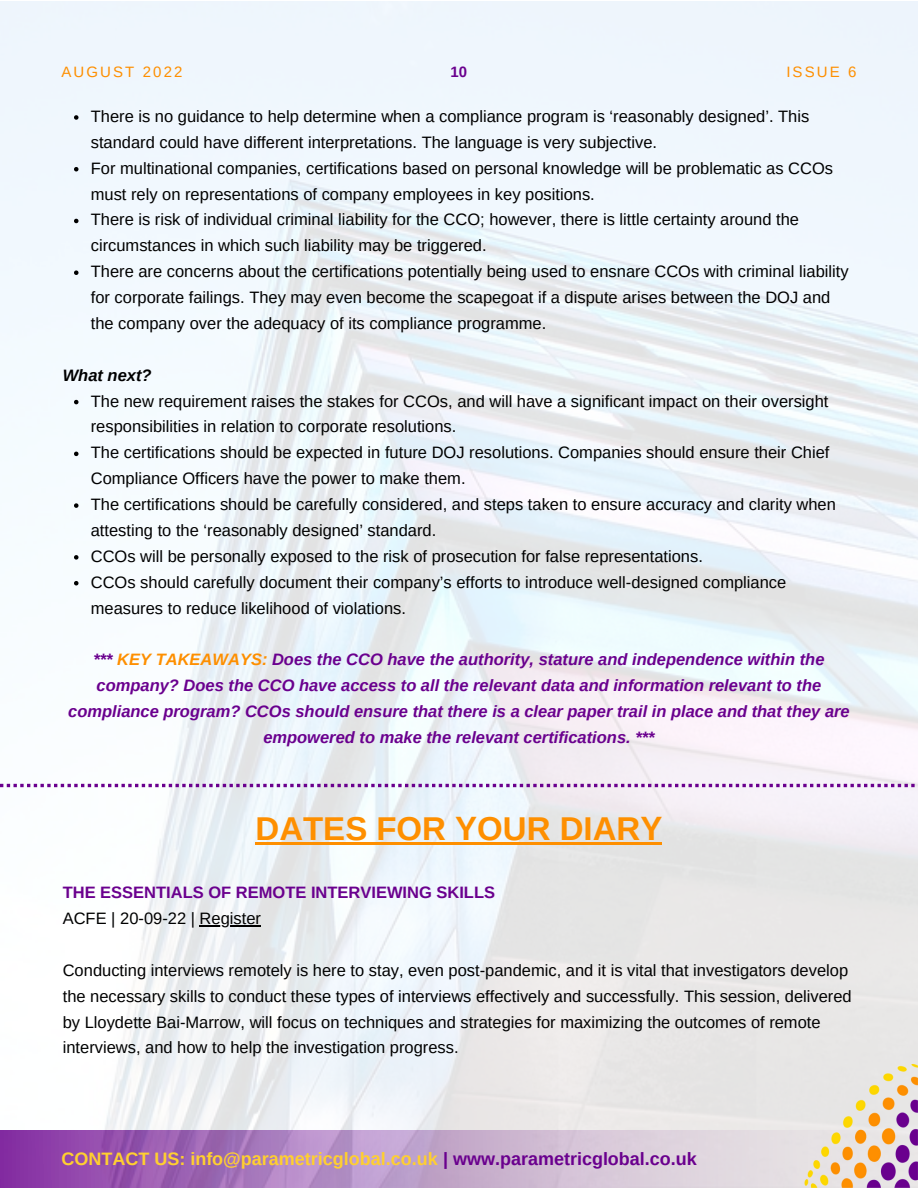
<style>
.page{position:relative;width:918px;height:1188px;background:#fff}
.page>*{position:absolute;margin:0;border:0;box-sizing:border-box;transform-origin:0 0}
.t1{font:700 33px "Arimo";color:#fe8f00}
.t2{font:700 18px "Arimo";color:#ffcf30}
.t3{font:16.5px/25.8px "Arimo";color:#000}
.t4{font:italic 700 16.5px/25.8px "Arimo";color:#6a008e;text-align:center}
.t5{font:700 16.5px "Arimo";color:#6a008e}
.t6{font:italic 700 16.5px "Arimo";color:#000}
.t7{font:15px "Arimo";letter-spacing:.14em;color:#fe8f00}
.t8{font:700 15px "Arimo";color:#6a008e}
.s1{color:#fe8f00}
.s2{color:#6a008e}
</style>
<div class="page">
<img style="left:0;top:2px;width:918px;height:1186px">
<img style="left:796px;top:1034px;width:122px;height:154px">
<svg style="left:74px;top:115px;width:5px;height:5px"></svg>
<svg style="left:74px;top:167px;width:5px;height:4px"></svg>
<svg style="left:74px;top:219px;width:5px;height:4px"></svg>
<svg style="left:74px;top:270px;width:5px;height:5px"></svg>
<svg style="left:74px;top:400px;width:5px;height:4px"></svg>
<svg style="left:74px;top:452px;width:5px;height:4px"></svg>
<svg style="left:74px;top:503px;width:5px;height:5px"></svg>
<svg style="left:74px;top:555px;width:5px;height:5px"></svg>
<svg style="left:74px;top:581px;width:5px;height:4px"></svg>
<hr style="left:256px;top:842px;width:406px;height:2px;background:#fe8f00">
<hr style="left:200px;top:925px;width:61px;height:1px;background:#000">
<svg style="left:0;top:784px;width:915px;height:3px"></svg>
<p class="t7" style="left:61px;top:64px;width:123px">AUGUST 2022</p>
<p class="t8" style="left:451px;top:64px;width:18px">10</p>
<p class="t7" style="left:786px;top:64px;width:72px">ISSUE 6</p>
<p class="t3" style="left:91px;top:103px;width:759px">There is no guidance to help determine when a compliance program is ‘reasonably designed’. This standard could have different interpretations. The language is very subjective.<br>For multinational companies, certifications based on personal knowledge will be problematic as CCOs must rely on representations of company employees in key positions.<br>There is risk of individual criminal liability for the CCO; however, there is little certainty around the circumstances in which such liability may be triggered.<br>There are concerns about the certifications potentially being used to ensnare CCOs with criminal liability for corporate failings. They may even become the scapegoat if a dispute arises between the DOJ and the company over the adequacy of its compliance programme.</p>
<p class="t6" style="left:63px;top:366px;width:90px">What next?</p>
<p class="t3" style="left:91px;top:388px;width:747px">The new requirement raises the stakes for CCOs, and will have a significant impact on their oversight responsibilities in relation to corporate resolutions.<br>The certifications should be expected in future DOJ resolutions. Companies should ensure their Chief Compliance Officers have the power to make them.<br>The certifications should be carefully considered, and steps taken to ensure accuracy and clarity when attesting to the ‘reasonably designed’ standard.<br>CCOs will be personally exposed to the risk of prosecution for false representations.<br>CCOs should carefully document their company’s efforts to introduce well-designed compliance measures to reduce likelihood of violations.</p>
<p class="t4" style="left:68px;top:647px;width:783px">*** <span class="s1">KEY TAKEAWAYS:</span> Does the CCO have the authority, stature and independence within the company? Does the CCO have access to all the relevant data and information relevant to the compliance program? CCOs should ensure that there is a clear paper trail in place and that they are empowered to make the relevant certifications. ***</p>
<h1 class="t1" style="left:256px;top:810px;width:408px">DATES FOR YOUR DIARY</h1>
<p class="t5" style="left:63px;top:883px;width:434px">THE ESSENTIALS OF REMOTE INTERVIEWING SKILLS</p>
<p class="t3" style="left:63px;top:905px;width:200px">ACFE | 20-09-22 | Register</p>
<p class="t3" style="left:63px;top:957px;width:791px">Conducting interviews remotely is here to stay, even post-pandemic, and it is vital that investigators develop the necessary skills to conduct these types of interviews effectively and successfully. This session, delivered by Lloydette Bai-Marrow, will focus on techniques and strategies for maximizing the outcomes of remote interviews, and how to help the investigation progress.</p>
<p class="t2" style="left:61px;top:1149px;width:637px">CONTACT US: info@parametricglobal.co.uk <span class="s2">| www.parametricglobal.co.uk</span></p>
</div>
